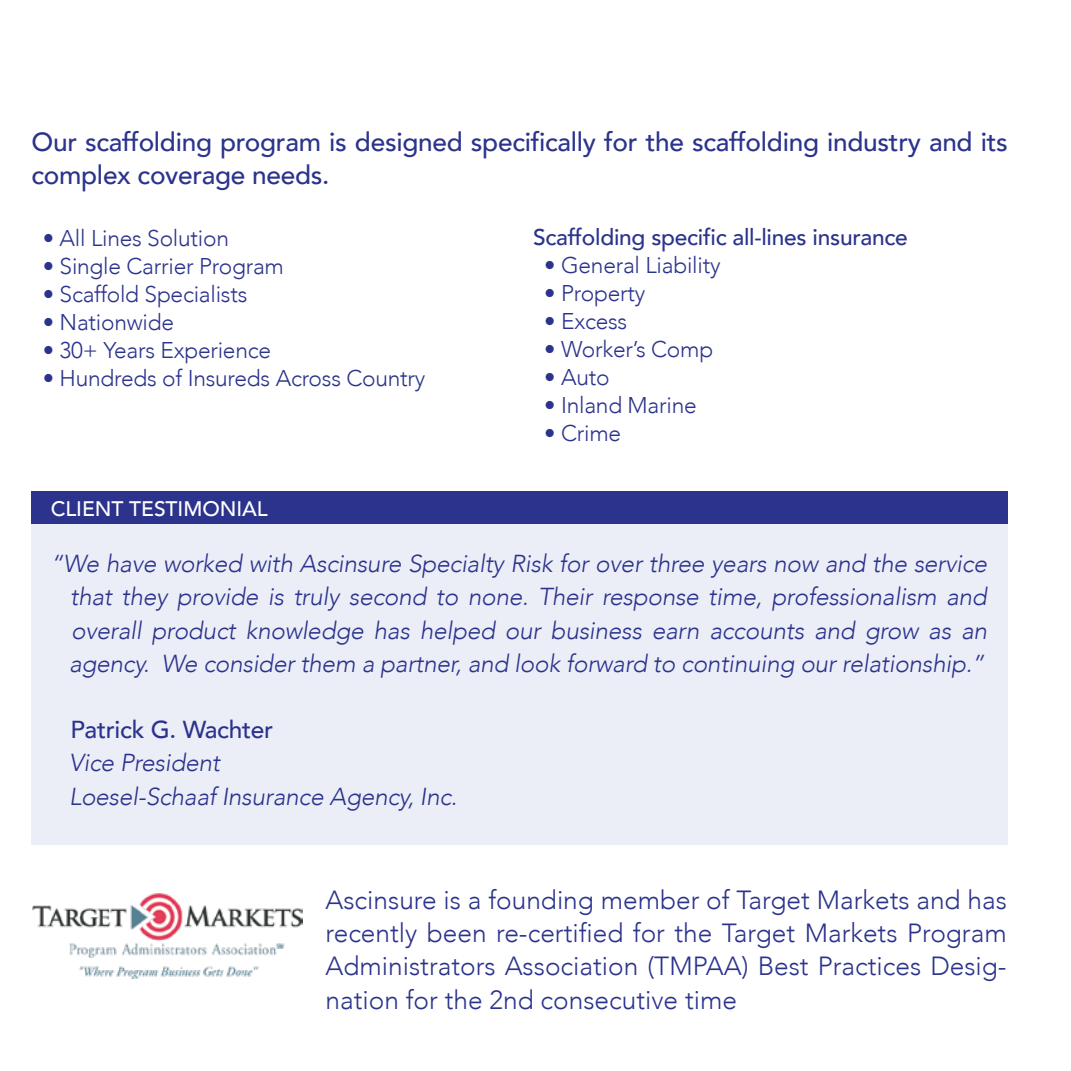
<style>
.page{position:relative;width:1071px;height:1071px;background:#fff}
.page>*{position:absolute;margin:0;border:0;box-sizing:border-box;transform-origin:0 0}
.t1{font:300 26.25px/33.2px "Avenir";color:#2b338c;text-align:justify}
.t2{font:500 26.25px/33.2px "Avenir";letter-spacing:-.01em;color:#2b338c}
.t3{font:italic 300 24.5px/33.2px "Avenir";letter-spacing:-.01em;color:#2b338c;text-align:justify}
.t4{font:500 24.5px "Avenir";letter-spacing:-.01em;color:#2b338c}
.t5{font:300 22.75px "Avenir";letter-spacing:-.01em;color:#2b338c}
.t6{font:500 22.75px "Avenir";letter-spacing:-.01em;color:#2b338c}
.t7{font:500 21px "Avenir";letter-spacing:-.005em;color:#fff}
</style>
<div class="page">
<div style="left:32px;top:491px;width:976px;height:33px;background:#2b338c"></div>
<div style="left:32px;top:524px;width:976px;height:321px;background:#eceef7"></div>
<img style="left:32px;top:893px;width:271px;height:85px">
<p class="t2" style="left:32px;top:124px;width:978px">Our scaffolding program is designed specifically for the scaffolding industry and its complex coverage needs.</p>
<p class="t5" style="left:43px;top:224px;width:188px">• All Lines Solution</p>
<p class="t5" style="left:43px;top:252px;width:243px">• Single Carrier Program</p>
<p class="t5" style="left:43px;top:280px;width:206px">• Scaffold Specialists</p>
<p class="t5" style="left:43px;top:308px;width:133px">• Nationwide</p>
<p class="t5" style="left:43px;top:336px;width:230px">• 30+ Years Experience</p>
<p class="t5" style="left:43px;top:364px;width:384px">• Hundreds of Insureds Across Country</p>
<p class="t6" style="left:533px;top:217px;width:376px">Scaffolding specific all-lines insurance</p>
<p class="t5" style="left:544px;top:251px;width:178px">• General Liability</p>
<p class="t5" style="left:544px;top:279px;width:103px">• Property</p>
<p class="t5" style="left:544px;top:307px;width:84px">• Excess</p>
<p class="t5" style="left:544px;top:335px;width:170px">• Worker’s Comp</p>
<p class="t5" style="left:544px;top:363px;width:67px">• Auto</p>
<p class="t5" style="left:544px;top:391px;width:154px">• Inland Marine</p>
<p class="t5" style="left:544px;top:419px;width:78px">• Crime</p>
<p class="t7" style="left:51px;top:491px;width:219px">CLIENT TESTIMONIAL</p>
<p class="t3" style="left:69px;top:547px;width:920px;text-indent:-18px">“We have worked with Ascinsure Specialty Risk for over three years now and the service that they provide is truly second to none. Their response time, professionalism and overall product knowledge has helped our business earn accounts and grow as an agency. We consider them a partner, and look forward to continuing our relationship.”</p>
<p class="t4" style="left:70px;top:709px;width:205px">Patrick G. Wachter</p>
<p class="t3" style="left:69px;top:746px;width:390px">Vice President<br>Loesel-Schaaf Insurance Agency, Inc.</p>
<p class="t1" style="left:326px;top:883px;width:683px">Ascinsure is a founding member of Target Markets and has recently been re-certified for the Target Markets Program Administrators Association (TMPAA) Best Practices Desig&shy;nation for the 2nd consecutive time</p>
</div>
